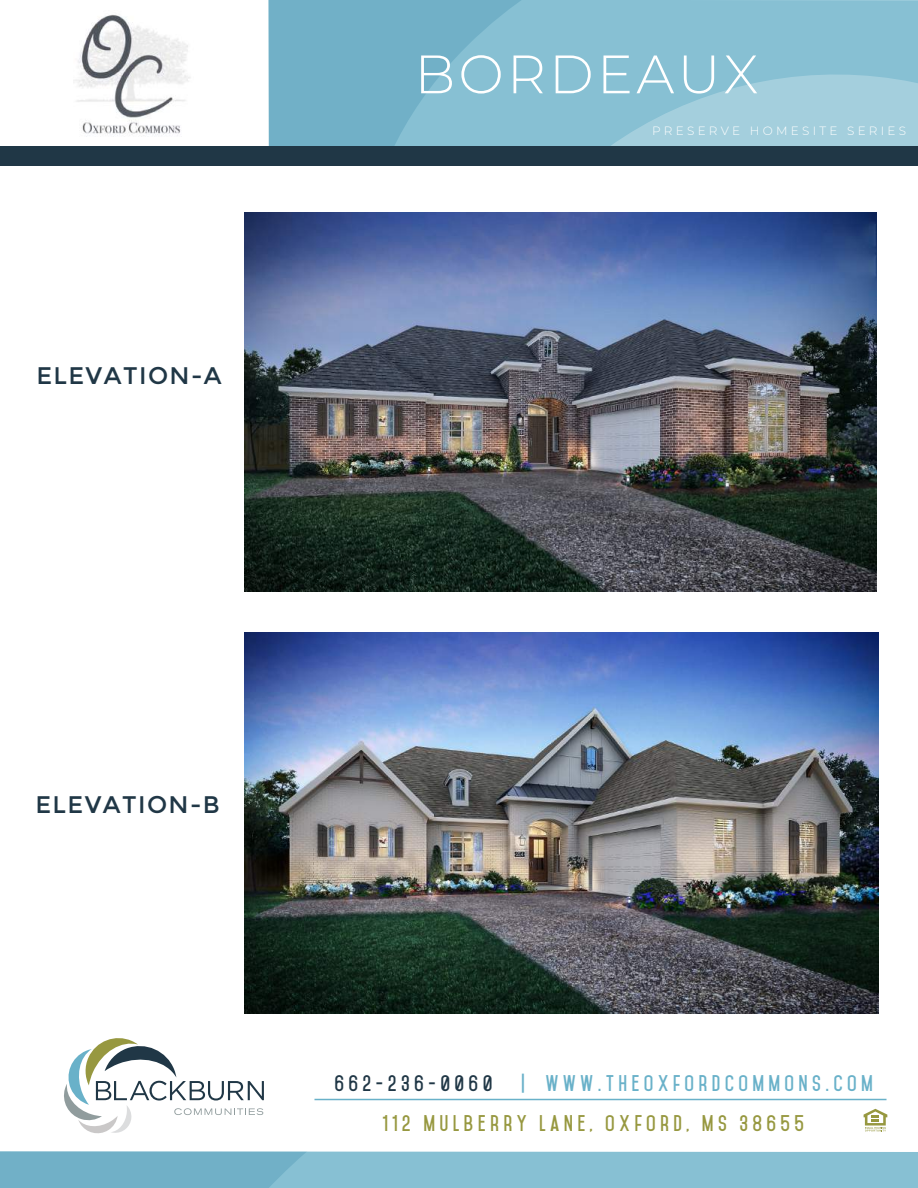
<style>
.page{position:relative;width:918px;height:1188px;background:#fff}
.page>*{position:absolute;margin:0;border:0;box-sizing:border-box;transform-origin:0 0}
.t1{font:300 54px "Montserrat";letter-spacing:.06em;color:#fff}
.t2{font:24px "Montserrat";letter-spacing:.06em;color:#203746}
.t3{font:700 19.5px "Mohave";letter-spacing:.22em;color:#979840}
.t4{font:700 19.5px "Mohave";letter-spacing:.22em;color:#69b1c9}
.t5{font:700 19.5px "Mohave";letter-spacing:.22em;color:#203746}
.t6{font:300 12px "Montserrat";letter-spacing:.27em;color:#fff}
</style>
<div class="page">
<img style="left:245px;top:213px;width:632px;height:379px">
<img style="left:244px;top:632px;width:635px;height:381px">
<div style="left:0;top:1151px;width:918px;height:37px;background:#87c0d3"></div>
<svg style="left:0;top:1151px;width:416px;height:37px"></svg>
<svg style="left:268px;top:0;width:650px;height:146px;background:#86bed1"></svg>
<svg style="left:64px;top:1038px;width:200px;height:96px"></svg>
<div style="left:0;top:146px;width:918px;height:19px;background:#203746"></div>
<hr style="left:315px;top:1099px;width:572px;height:1px;background:#69b1c9">
<svg style="left:864px;top:1109px;width:23px;height:23px"></svg>
<img style="left:73px;top:14px;width:118px;height:123px">
<p class="t2" style="left:36px;top:361px;width:187px">ELEVATION-A</p>
<h1 class="t1" style="left:415px;top:37px;width:345px">BORDEAUX</h1>
<p class="t6" style="left:652px;top:123px;width:256px">PRESERVE HOMESITE SERIES</p>
<p class="t2" style="left:35px;top:791px;width:186px">ELEVATION-B</p>
<p class="t5" style="left:334px;top:1071px;width:160px">662-236-0060</p>
<p class="t4" style="left:521px;top:1071px;width:353px">| WWW.THEOXFORDCOMMONS.COM</p>
<p class="t3" style="left:383px;top:1111px;width:423px">112 MULBERRY LANE, OXFORD, MS 38655</p>
</div>
